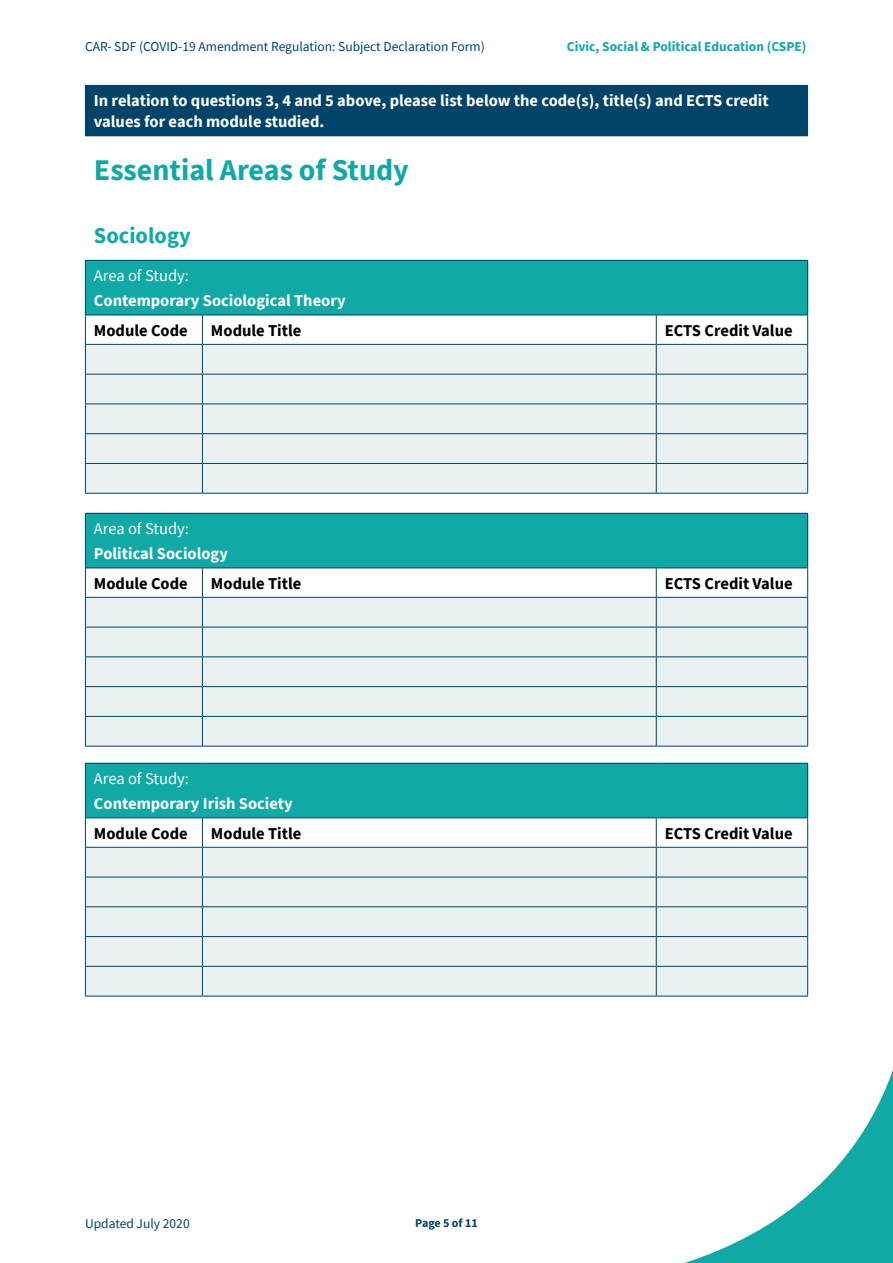
<style>
.page{position:relative;width:893px;height:1263px;background:#fff}
.page>*{position:absolute;margin:0;border:0;box-sizing:border-box;transform-origin:0 0}
.Body_text_2020{font:700 30px "Source Sans Pro";color:#10a9a5}
.Body_text_2020-2{font:700 22.5px "Source Sans Pro";color:#10a9a5}
.Body_text_2020-3{font:700 16.5px/21px "Source Sans Pro";color:#fff}
.Body_text_2020-4{font:700 16.5px "Source Sans Pro";color:#000}
.Body_text_2020-5{font:16.5px "Source Sans Pro";color:#fff}
.t1{font:13.5px "Source Sans Pro";color:#004368}
.t2{font:700 13.5px "Source Sans Pro";color:#10a9a5}
.t3{font:700 12px "Source Sans Pro";letter-spacing:-.005em;color:#004368}
</style>
<div class="page">
<svg style="left:684px;top:953px;width:209px;height:310px"></svg>
<div style="left:85px;top:260px;width:723px;height:55px;background:#10a9a5"></div>
<hr style="left:85px;top:260px;width:117px;height:1px;background:#004368">
<hr style="left:85px;top:261px;width:1px;height:54px;background:#004368">
<hr style="left:202px;top:260px;width:454px;height:1px;background:#004368">
<hr style="left:656px;top:260px;width:152px;height:1px;background:#004368">
<hr style="left:807px;top:261px;width:1px;height:54px;background:#004368">
<svg style="left:85px;top:315px;width:723px;height:178px"></svg>
<hr style="left:85px;top:493px;width:117px;height:1px;background:#004368">
<hr style="left:202px;top:493px;width:454px;height:1px;background:#004368">
<hr style="left:656px;top:493px;width:152px;height:1px;background:#004368">
<div style="left:85px;top:513px;width:723px;height:55px;background:#10a9a5"></div>
<hr style="left:85px;top:513px;width:117px;height:1px;background:#004368">
<hr style="left:85px;top:514px;width:1px;height:53px;background:#004368">
<hr style="left:202px;top:513px;width:454px;height:1px;background:#004368">
<hr style="left:656px;top:513px;width:152px;height:1px;background:#004368">
<hr style="left:807px;top:514px;width:1px;height:53px;background:#004368">
<hr style="left:85px;top:567px;width:117px;height:1px;background:#004368">
<hr style="left:202px;top:567px;width:454px;height:1px;background:#004368">
<hr style="left:656px;top:567px;width:152px;height:1px;background:#004368">
<svg style="left:85px;top:568px;width:723px;height:178px"></svg>
<hr style="left:85px;top:746px;width:117px;height:1px;background:#004368">
<hr style="left:202px;top:746px;width:454px;height:1px;background:#004368">
<hr style="left:656px;top:746px;width:152px;height:1px;background:#004368">
<div style="left:85px;top:763px;width:723px;height:55px;background:#10a9a5"></div>
<hr style="left:85px;top:763px;width:117px;height:1px;background:#004368">
<hr style="left:85px;top:764px;width:1px;height:53px;background:#004368">
<hr style="left:202px;top:763px;width:454px;height:1px;background:#004368">
<hr style="left:656px;top:763px;width:152px;height:1px;background:#004368">
<hr style="left:807px;top:764px;width:1px;height:53px;background:#004368">
<hr style="left:85px;top:817px;width:117px;height:1px;background:#004368">
<hr style="left:202px;top:817px;width:454px;height:1px;background:#004368">
<hr style="left:656px;top:817px;width:152px;height:1px;background:#004368">
<svg style="left:85px;top:818px;width:723px;height:178px"></svg>
<hr style="left:85px;top:996px;width:117px;height:1px;background:#004368">
<hr style="left:202px;top:996px;width:454px;height:1px;background:#004368">
<hr style="left:656px;top:996px;width:152px;height:1px;background:#004368">
<div style="left:85px;top:85px;width:722px;height:51px;background:#004368"></div>
<hr style="left:85px;top:85px;width:723px;height:1px;background:#004368">
<hr style="left:807px;top:86px;width:1px;height:49px;background:#004368">
<hr style="left:85px;top:135px;width:723px;height:1px;background:#004368">
<p class="t1" style="left:85px;top:37px;width:401px">CAR- SDF (COVID-19 Amendment Regulation: Subject Declaration Form)</p>
<p class="t2" style="left:567px;top:37px;width:241px">Civic, Social &amp; Political Education (CSPE)</p>
<p class="Body_text_2020-3" style="left:94px;top:90px;width:676px">In relation to questions 3, 4 and 5 above, please list below the code(s), title(s) and ECTS credit values for each module studied.</p>
<p class="Body_text_2020" style="left:94px;top:150px;width:316px">Essential Areas of Study</p>
<p class="Body_text_2020-2" style="left:94px;top:221px;width:98px">Sociology</p>
<p class="Body_text_2020-5" style="left:94px;top:265px;width:97px">Area of Study:</p>
<p class="Body_text_2020-3" style="left:94px;top:290px;width:253px">Contemporary Sociological Theory</p>
<p class="Body_text_2020-4" style="left:94px;top:319px;width:95px">Module Code</p>
<p class="Body_text_2020-4" style="left:211px;top:319px;width:92px">Module Title</p>
<p class="Body_text_2020-4" style="left:665px;top:319px;width:129px">ECTS Credit Value</p>
<p class="Body_text_2020-5" style="left:94px;top:518px;width:97px">Area of Study:</p>
<p class="Body_text_2020-3" style="left:94px;top:543px;width:136px">Political Sociology</p>
<p class="Body_text_2020-4" style="left:94px;top:572px;width:95px">Module Code</p>
<p class="Body_text_2020-4" style="left:211px;top:572px;width:92px">Module Title</p>
<p class="Body_text_2020-4" style="left:665px;top:572px;width:129px">ECTS Credit Value</p>
<p class="Body_text_2020-5" style="left:94px;top:768px;width:97px">Area of Study:</p>
<p class="Body_text_2020-3" style="left:94px;top:793px;width:200px">Contemporary Irish Society</p>
<p class="Body_text_2020-4" style="left:94px;top:822px;width:95px">Module Code</p>
<p class="Body_text_2020-4" style="left:211px;top:822px;width:92px">Module Title</p>
<p class="Body_text_2020-4" style="left:665px;top:822px;width:129px">ECTS Credit Value</p>
<p class="t1" style="left:85px;top:1215px;width:106px">Updated July 2020</p>
<p class="t3" style="left:415px;top:1215px;width:64px">Page 5 of 11</p>
</div>
